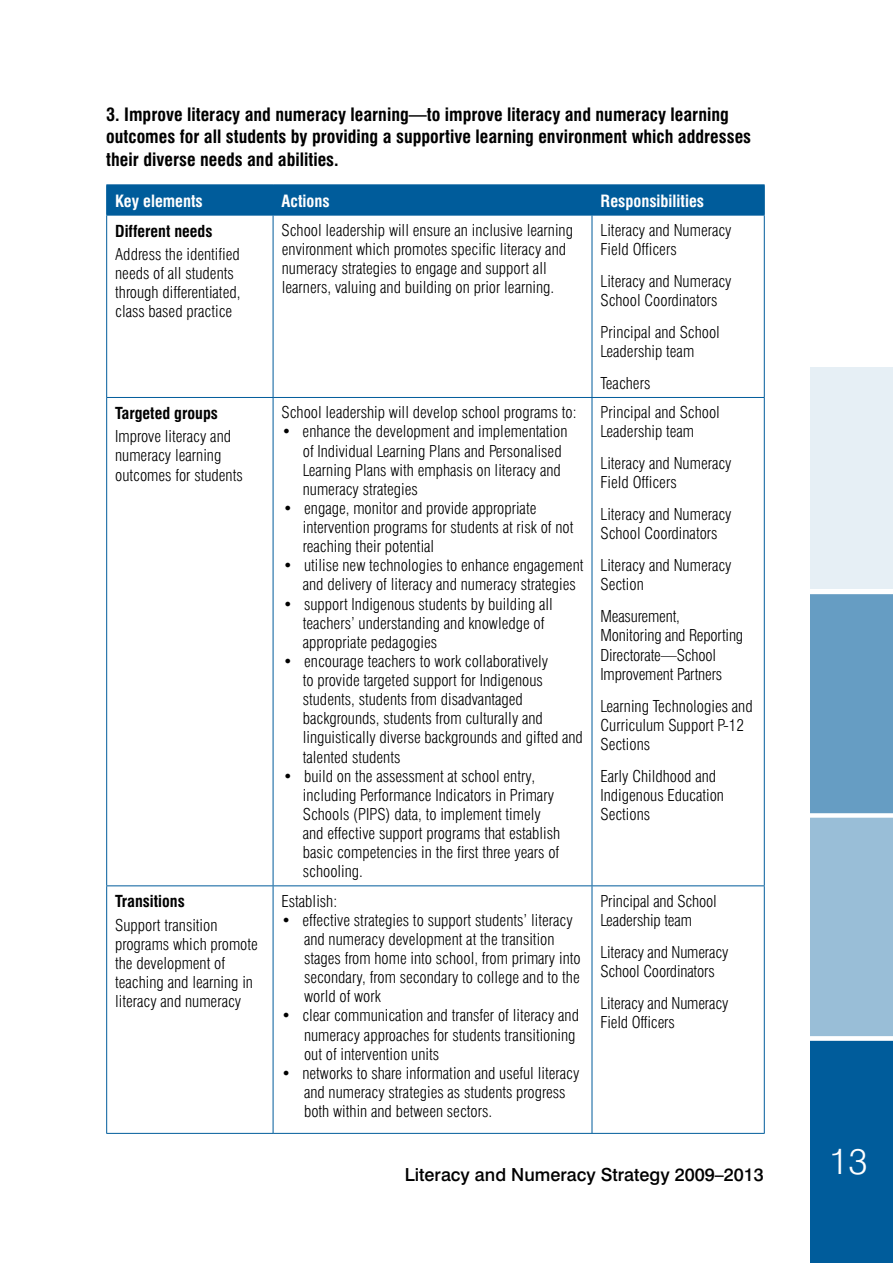
<style>
.page{position:relative;width:893px;height:1263px;background:#fff}
.page>*{position:absolute;margin:0;border:0;box-sizing:border-box;transform-origin:0 0}
.t1{font:300 36px "Swiss 721 BT";color:#fff}
.t2{font:700 condensed 18px/22.5px "Swiss 721 BT";color:#000}
.t3{font:500 18px "Swiss 721 BT";color:#000}
.t4{font:700 condensed 16.5px "Swiss 721 BT";color:#fff}
.t5{font:300 condensed 16.2px/19px "Swiss 721 BT";color:#000}
.t6{font:700 condensed 16.2px "Swiss 721 BT";color:#000}
</style>
<div class="page">
<div style="left:810px;top:1038px;width:83px;height:225px;background:#005c9b"></div>
<div style="left:810px;top:816px;width:83px;height:221px;background:#99bed7"></div>
<div style="left:810px;top:592px;width:83px;height:222px;background:#669dc3"></div>
<div style="left:797px;top:813px;width:96px;height:5px;background:#fff"></div>
<div style="left:788px;top:1036px;width:105px;height:5px;background:#fff"></div>
<div style="left:797px;top:589px;width:96px;height:5px;background:#fff"></div>
<div style="left:810px;top:367px;width:83px;height:222px;background:#e6eff5"></div>
<div style="left:107px;top:185px;width:657px;height:30px;background:#005c9b"></div>
<hr style="left:106px;top:184px;width:167px;height:1px;background:#005c9b">
<hr style="left:106px;top:185px;width:1px;height:30px;background:#005c9b">
<hr style="left:273px;top:184px;width:319px;height:1px;background:#005c9b">
<hr style="left:273px;top:185px;width:1px;height:30px;background:#005c9b">
<hr style="left:592px;top:184px;width:173px;height:1px;background:#005c9b">
<hr style="left:592px;top:185px;width:1px;height:30px;background:#005c9b">
<hr style="left:764px;top:185px;width:1px;height:30px;background:#005c9b">
<hr style="left:106px;top:215px;width:167px;height:1px;background:#005c9b">
<hr style="left:106px;top:215px;width:1px;height:182px;background:#005c9b">
<hr style="left:273px;top:215px;width:319px;height:1px;background:#005c9b">
<hr style="left:273px;top:215px;width:1px;height:182px;background:#005c9b">
<hr style="left:592px;top:215px;width:173px;height:1px;background:#005c9b">
<hr style="left:592px;top:215px;width:1px;height:182px;background:#005c9b">
<hr style="left:764px;top:215px;width:1px;height:182px;background:#005c9b">
<hr style="left:106px;top:397px;width:167px;height:1px;background:#005c9b">
<hr style="left:106px;top:398px;width:1px;height:487px;background:#005c9b">
<hr style="left:273px;top:397px;width:319px;height:1px;background:#005c9b">
<hr style="left:273px;top:398px;width:1px;height:487px;background:#005c9b">
<hr style="left:592px;top:397px;width:173px;height:1px;background:#005c9b">
<hr style="left:592px;top:398px;width:1px;height:487px;background:#005c9b">
<hr style="left:764px;top:398px;width:1px;height:487px;background:#005c9b">
<hr style="left:106px;top:885px;width:167px;height:1px;background:#005c9b">
<hr style="left:106px;top:886px;width:1px;height:247px;background:#005c9b">
<hr style="left:273px;top:885px;width:319px;height:1px;background:#005c9b">
<hr style="left:273px;top:886px;width:1px;height:247px;background:#005c9b">
<hr style="left:592px;top:885px;width:173px;height:1px;background:#005c9b">
<hr style="left:592px;top:886px;width:1px;height:247px;background:#005c9b">
<hr style="left:764px;top:886px;width:1px;height:247px;background:#005c9b">
<hr style="left:106px;top:1133px;width:167px;height:1px;background:#005c9b">
<hr style="left:273px;top:1133px;width:319px;height:1px;background:#005c9b">
<hr style="left:592px;top:1133px;width:173px;height:1px;background:#005c9b">
<p class="t2" style="left:106px;top:103px;width:646px">3. Improve literacy and numeracy learning—to improve literacy and numeracy learning outcomes for all students by providing a supportive learning environment which addresses their diverse needs and abilities.</p>
<p class="t4" style="left:115px;top:191px;width:89px">Key elements</p>
<p class="t4" style="left:282px;top:191px;width:50px">Actions</p>
<p class="t4" style="left:600px;top:191px;width:105px">Responsibilities</p>
<p class="t6" style="left:115px;top:221px;width:99px">Different needs</p>
<p class="t5" style="left:115px;top:244px;width:127px">Address the identified needs of all students through differentiated, class based practice</p>
<p class="t5" style="left:282px;top:220px;width:293px">School leadership will ensure an inclusive learning environment which promotes specific literacy and numeracy strategies to engage and support all learners, valuing and building on prior learning.</p>
<p class="t5" style="left:600px;top:220px;width:133px">Literacy and Numeracy<br>Field Officers</p>
<p class="t5" style="left:600px;top:271px;width:133px">Literacy and Numeracy<br>School Coordinators</p>
<p class="t5" style="left:600px;top:322px;width:121px">Principal and School<br>Leadership team</p>
<p class="t5" style="left:600px;top:374px;width:51px">Teachers</p>
<p class="t6" style="left:115px;top:403px;width:104px">Targeted groups</p>
<p class="t5" style="left:115px;top:427px;width:129px">Improve literacy and numeracy learning outcomes for students</p>
<p class="t6" style="left:115px;top:892px;width:71px">Transitions</p>
<p class="t5" style="left:115px;top:915px;width:144px">Support transition programs which promote the development of teaching and learning in literacy and numeracy</p>
<p class="t5" style="left:282px;top:403px;width:296px">School leadership will develop school programs to:</p>
<p class="t5" style="left:303px;top:422px;width:266px;text-indent:-21px">• enhance the development and implementation of Individual Learning Plans and Personalised Learning Plans with emphasis on literacy and numeracy strategies</p>
<p class="t5" style="left:303px;top:498px;width:272px;text-indent:-19px">• engage, monitor and provide appropriate intervention programs for students at risk of not reaching their potential</p>
<p class="t5" style="left:303px;top:556px;width:282px;text-indent:-19px">• utilise new technologies to enhance engagement and delivery of literacy and numeracy strategies</p>
<p class="t5" style="left:303px;top:594px;width:252px;text-indent:-19px">• support Indigenous students by building all teachers’ understanding and knowledge of appropriate pedagogies</p>
<p class="t5" style="left:303px;top:651px;width:282px;text-indent:-19px">• encourage teachers to work collaboratively<br>to provide targeted support for Indigenous students, students from disadvantaged backgrounds, students from culturally and linguistically diverse backgrounds and gifted and talented students</p>
<p class="t5" style="left:303px;top:766px;width:259px;text-indent:-19px">• build on the assessment at school entry, including Performance Indicators in Primary Schools (PIPS) data, to implement timely and effective support programs that establish basic competencies in the first three years of schooling.</p>
<p class="t5" style="left:282px;top:891px;width:57px">Establish:</p>
<p class="t5" style="left:304px;top:910px;width:278px;text-indent:-22px">• effective strategies to support students’ literacy and numeracy development at the transition stages from home into school, from primary into secondary, from secondary to college and to the world of work</p>
<p class="t5" style="left:304px;top:1006px;width:276px;text-indent:-22px">• clear communication and transfer of literacy and numeracy approaches for students transitioning out of intervention units</p>
<p class="t5" style="left:304px;top:1063px;width:277px;text-indent:-22px">• networks to share information and useful literacy and numeracy strategies as students progress both within and between sectors.</p>
<p class="t5" style="left:600px;top:403px;width:121px">Principal and School<br>Leadership team</p>
<p class="t5" style="left:600px;top:454px;width:133px">Literacy and Numeracy<br>Field Officers</p>
<p class="t5" style="left:600px;top:505px;width:133px">Literacy and Numeracy<br>School Coordinators</p>
<p class="t5" style="left:600px;top:556px;width:133px">Literacy and Numeracy<br>Section</p>
<p class="t5" style="left:600px;top:607px;width:144px">Measurement,<br>Monitoring and Reporting<br>Directorate—School<br>Improvement Partners</p>
<p class="t5" style="left:600px;top:696px;width:154px">Learning Technologies and<br>Curriculum Support P-12<br>Sections</p>
<p class="t5" style="left:600px;top:766px;width:125px">Early Childhood and<br>Indigenous Education<br>Sections</p>
<p class="t5" style="left:600px;top:891px;width:118px">Principal and School<br>Leadership team</p>
<p class="t5" style="left:600px;top:942px;width:129px">Literacy and Numeracy<br>School Coordinators</p>
<p class="t5" style="left:600px;top:993px;width:129px">Literacy and Numeracy<br>Field Officers</p>
<p class="t3" style="left:405px;top:1163px;width:361px">Literacy and Numeracy Strategy 2009–2013</p>
<h1 class="t1" style="left:829px;top:1139px;width:40px">13</h1>
</div>
